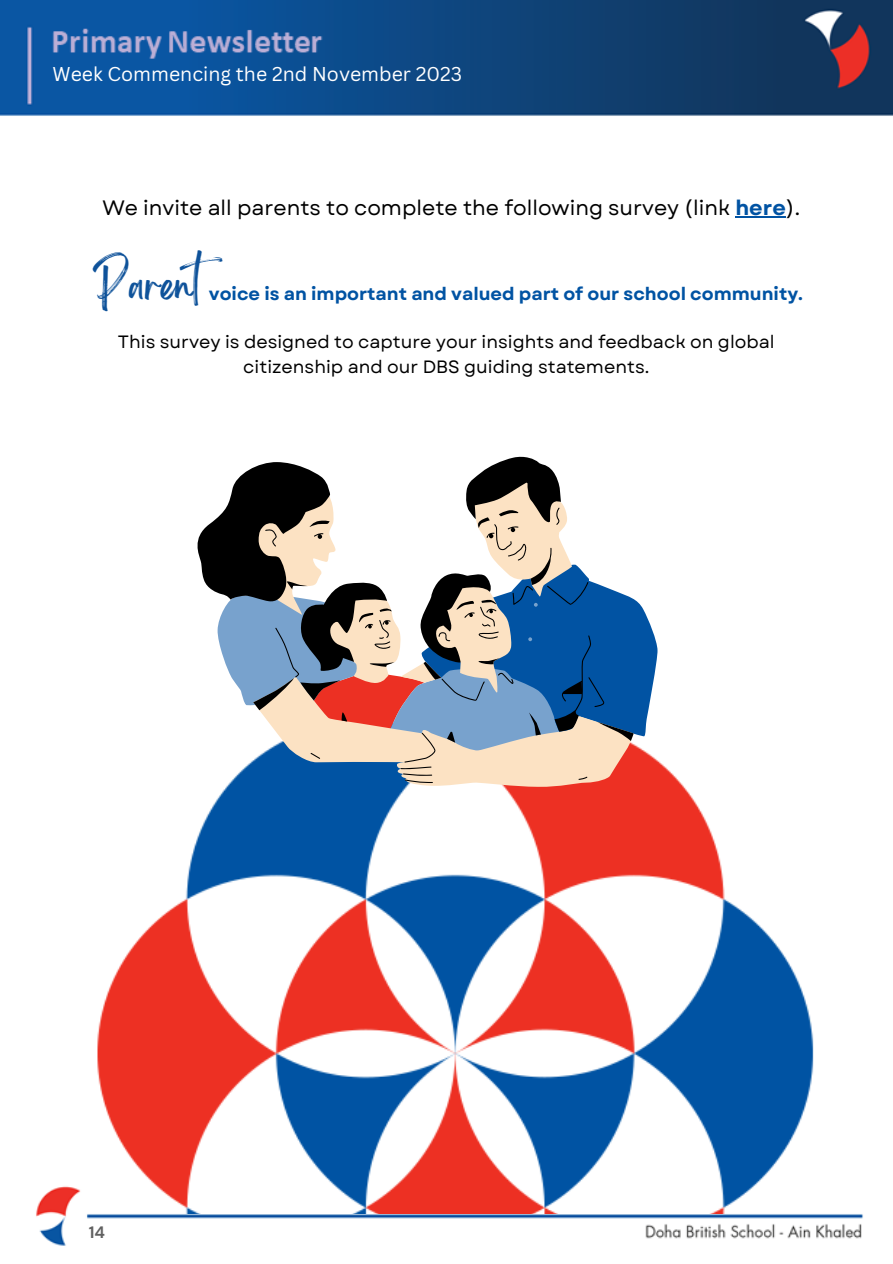
<style>
.page{position:relative;width:893px;height:1264px;background:#fff}
.page>*{position:absolute;margin:0;border:0;box-sizing:border-box;transform-origin:0 0}
.t1{font:36.45px "Brightwall";color:#0e529a}
.t2{font:20.85px "Garet";color:#000}
.t3{font:19.5px "Canva Sans";color:#fff}
.t4{font:17.85px/24.8px "Garet";color:#000;text-align:center}
.t5{font:700 17.85px "Garet";color:#0153a3}
.t6{font:700 16.5px "DM Sans";color:#616161}
.s1{font-weight:700;color:#0153a3}
</style>
<div class="page">
<img style="left:0;top:0;width:892px;height:1246px">
<img style="left:83px;top:682px;width:741px;height:531px">
<svg style="left:633px;top:564px;width:24px;height:198px"></svg>
<svg style="left:191px;top:455px;width:442px;height:328px"></svg>
<hr style="left:735px;top:216px;width:50px;height:2px;background:#0153a3">
<p class="t3" style="left:52px;top:60px;width:411px">Week Commencing the 2nd November 2023</p>
<p class="t2" style="left:102px;top:193px;width:699px">We invite all parents to complete the following survey (link <span class="s1">here</span>).</p>
<p class="t1" style="left:93px;top:273px;width:110px;rotate:-1deg">Parent</p>
<p class="t5" style="left:209px;top:281px;width:595px">voice is an important and valued part of our school community.</p>
<p class="t4" style="left:118px;top:329px;width:658px">This survey is designed to capture your insights and feedback on global citizenship and our DBS guiding statements.</p>
<p class="t6" style="left:89px;top:1221px;width:18px">14</p>
</div>
